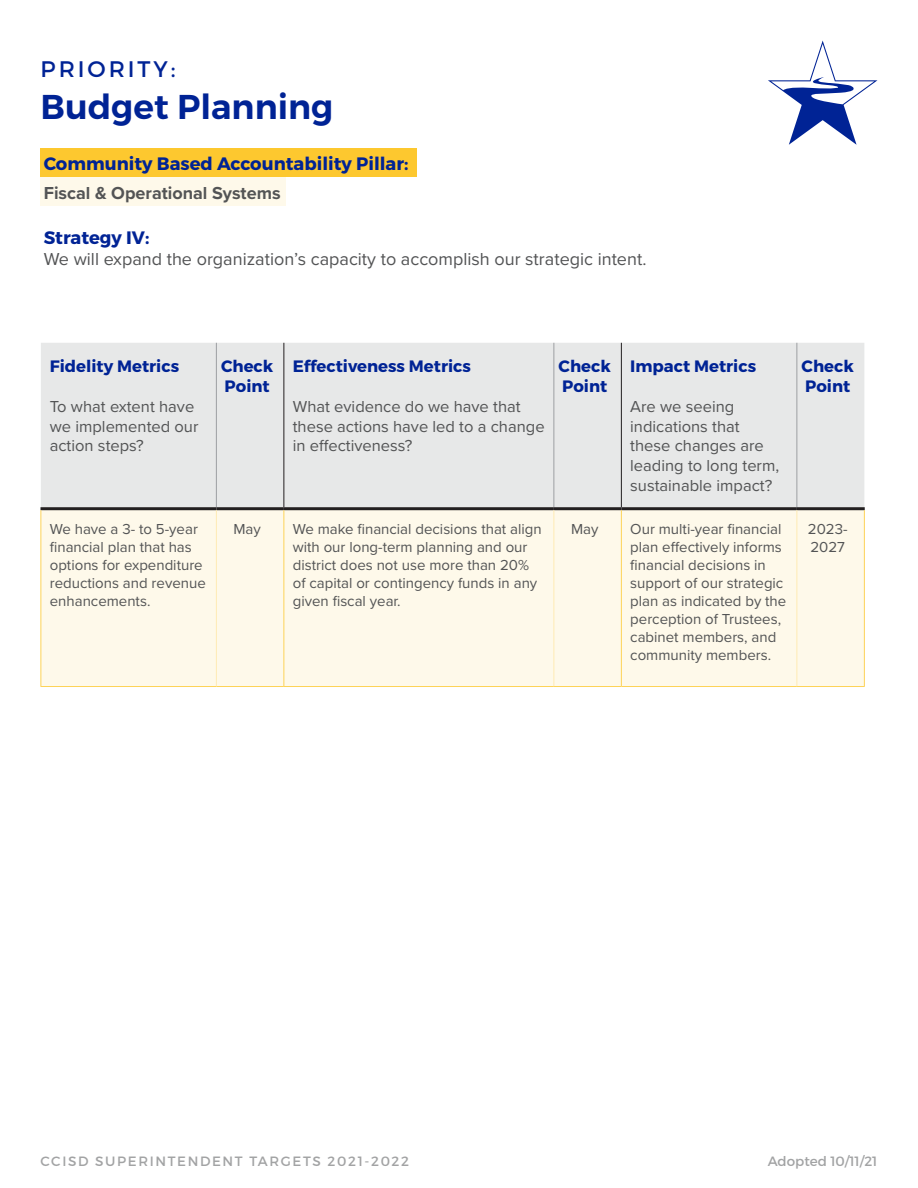
<style>
.page{position:relative;width:918px;height:1188px;background:#fff}
.page>*{position:absolute;margin:0;border:0;box-sizing:border-box;transform-origin:0 0}
.t1{font:600 34.5px "Montserrat";color:#002395}
.t2{font:22.5px "Montserrat";letter-spacing:.13em;color:#002395}
.t3{font:18px "Proxima Nova";color:#535455}
.t4{font:700 18px "Montserrat";color:#002395}
.t5{font:700 18px "Proxima Nova";color:#535455}
.t6{font:16.5px/19.8px "Proxima Nova";color:#535455}
.t7{font:700 16.5px/19.8px "Montserrat";color:#002395}
.t8{font:15px/18px "Proxima Nova";color:#535455}
.t9{font:13.5px "Montserrat";letter-spacing:.12em;color:#a2a3a4}
.t10{font:13.5px "Montserrat";color:#a2a3a4}
</style>
<div class="page">
<svg style="left:768px;top:40px;width:110px;height:105px"></svg>
<div style="left:40px;top:177px;width:246px;height:29px;background:#fef9ea"></div>
<div style="left:41px;top:343px;width:823px;height:164px;background:#e7e8e8"></div>
<div style="left:41px;top:510px;width:823px;height:176px;background:#fef9ea"></div>
<hr style="left:284px;top:343px;width:1px;height:164px;background:#231f20">
<hr style="left:621px;top:343px;width:1px;height:164px;background:#231f20">
<hr style="left:216px;top:343px;width:1px;height:164px;background:#9d9fa2">
<hr style="left:554px;top:343px;width:1px;height:164px;background:#9d9fa2">
<hr style="left:797px;top:343px;width:1px;height:164px;background:#9d9fa2">
<hr style="left:40px;top:507px;width:176px;height:3px;background:#231f20">
<hr style="left:216px;top:507px;width:68px;height:3px;background:#231f20">
<hr style="left:284px;top:507px;width:270px;height:3px;background:#231f20">
<hr style="left:554px;top:507px;width:67px;height:3px;background:#231f20">
<hr style="left:621px;top:507px;width:176px;height:3px;background:#231f20">
<hr style="left:797px;top:507px;width:68px;height:3px;background:#231f20">
<hr style="left:40px;top:510px;width:1px;height:176px;background:#fdd358">
<hr style="left:864px;top:510px;width:1px;height:176px;background:#fdd358">
<hr style="left:40px;top:686px;width:176px;height:1px;background:#fdd358">
<hr style="left:216px;top:686px;width:68px;height:1px;background:#fdd358">
<hr style="left:284px;top:686px;width:270px;height:1px;background:#fdd358">
<hr style="left:554px;top:686px;width:67px;height:1px;background:#fdd358">
<hr style="left:621px;top:686px;width:176px;height:1px;background:#fdd358">
<hr style="left:797px;top:686px;width:68px;height:1px;background:#fdd358">
<hr style="left:216px;top:510px;width:1px;height:176px;background:#feebb4">
<hr style="left:554px;top:510px;width:1px;height:176px;background:#feebb4">
<hr style="left:797px;top:510px;width:1px;height:176px;background:#feebb4">
<hr style="left:284px;top:510px;width:1px;height:176px;background:#fdd358">
<hr style="left:621px;top:510px;width:1px;height:176px;background:#fdd358">
<div style="left:40px;top:149px;width:377px;height:28px;background:#fdc82f"></div>
<p class="t2" style="left:41px;top:55px;width:136px">PRIORITY:</p>
<p class="t1" style="left:40px;top:85px;width:294px">Budget Planning</p>
<p class="t4" style="left:44px;top:153px;width:366px">Community Based Accountability Pillar:</p>
<p class="t5" style="left:44px;top:180px;width:238px">Fiscal &amp; Operational Systems</p>
<p class="t4" style="left:44px;top:226px;width:107px">Strategy IV:</p>
<p class="t3" style="left:44px;top:246px;width:604px">We will expand the organization’s capacity to accomplish our strategic intent.</p>
<p class="t7" style="left:50px;top:357px;width:131px">Fidelity Metrics</p>
<p class="t6" style="left:50px;top:396px;width:150px">To what extent have we implemented our action steps?</p>
<p class="t7" style="left:221px;top:357px;width:54px">Check<br>Point</p>
<p class="t7" style="left:293px;top:357px;width:180px">Effectiveness Metrics</p>
<p class="t6" style="left:293px;top:396px;width:253px">What evidence do we have that these actions have led to a change in effectiveness?</p>
<p class="t7" style="left:559px;top:357px;width:54px">Check<br>Point</p>
<p class="t7" style="left:630px;top:357px;width:127px">Impact Metrics</p>
<p class="t6" style="left:630px;top:396px;width:150px">Are we seeing indications that these changes are leading to long term, sustainable impact?</p>
<p class="t7" style="left:802px;top:357px;width:54px">Check<br>Point</p>
<p class="t8" style="left:50px;top:519px;width:158px">We have a 3- to 5-year financial plan that has options for expenditure reductions and revenue enhancements.</p>
<p class="t8" style="left:234px;top:519px;width:29px">May</p>
<p class="t8" style="left:293px;top:519px;width:251px">We make financial decisions that align with our long-term planning and our district does not use more than 20% of capital or contingency funds in any given fiscal year.</p>
<p class="t8" style="left:571px;top:519px;width:29px">May</p>
<p class="t8" style="left:630px;top:519px;width:158px">Our multi-year financial plan effectively informs financial decisions in support of our strategic plan as indicated by the perception of Trustees, cabinet members, and community members.</p>
<p class="t8" style="left:808px;top:519px;width:41px">2023-<br>2027</p>
<p class="t9" style="left:40px;top:1152px;width:370px">CCISD SUPERINTENDENT TARGETS 2021-2022</p>
<p class="t10" style="left:768px;top:1152px;width:111px">Adopted 10/11/21</p>
</div>
